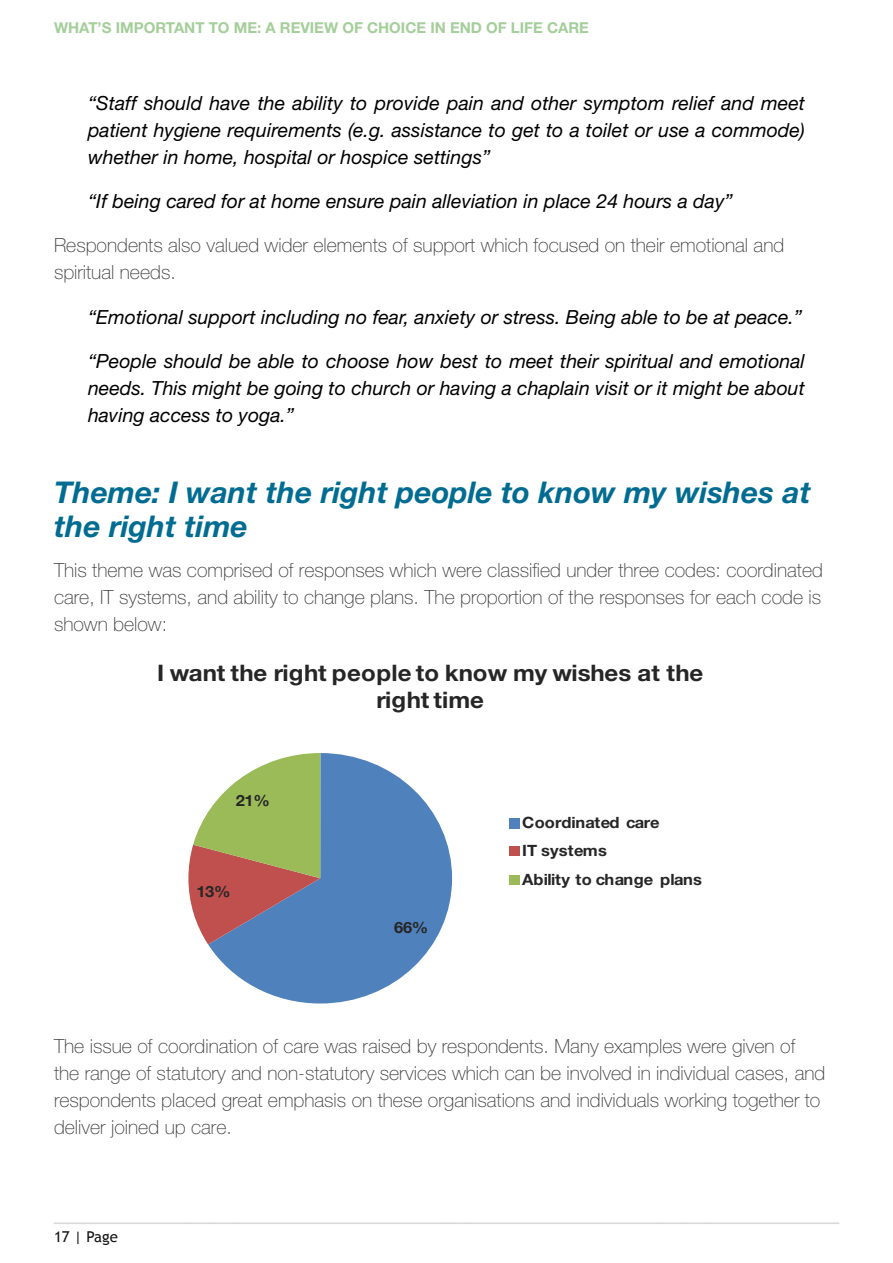
<style>
.page{position:relative;width:893px;height:1263px;background:#fff}
.page>*{position:absolute;margin:0;border:0;box-sizing:border-box;transform-origin:0 0}
.Header_2{font:italic 700 30px/34.5px "Helvetica Neue LT Std";color:#006c91}
.t1{font:700 22.8px/26.4px "Helvetica Neue LT Std";letter-spacing:.005em;color:#262626;text-align:center;scale:1.06 1}
.t2{font:100 19.5px/27px "Helvetica Neue LT Std";color:#383839}
.Italics_-_quote{font:italic 19.5px/27px "Helvetica Neue LT Std";color:#000;text-align:justify}
.t3{font:700 15.6px/28.5px "Helvetica Neue LT Std";color:#262626;scale:1.06 1}
.t4{font:700 15px "Helvetica Neue LT Std";color:#a4ce9a}
.t5{font:15px "Trebuchet MS";color:#141414}
</style>
<div class="page">
<svg style="left:54px;top:1222px;width:785px;height:2px"></svg>
<svg style="left:188px;top:753px;width:332px;height:251px"></svg>
<p class="t4" style="left:54px;top:18px;width:536px">WHAT’S IMPORTANT TO ME: A REVIEW OF CHOICE IN END OF LIFE CARE</p>
<p class="Italics_-_quote" style="left:88px;top:90px;width:718px">“Staff should have the ability to provide pain and other symptom relief and meet patient hygiene requirements (e.g. assistance to get to a toilet or use a commode) whether in home, hospital or hospice settings”</p>
<p class="Italics_-_quote" style="left:88px;top:188px;width:646px">“If being cared for at home ensure pain alleviation in place 24 hours a day”</p>
<p class="t2" style="left:54px;top:232px;width:732px">Respondents also valued wider elements of support which focused on their emotional and spiritual needs.</p>
<p class="Italics_-_quote" style="left:88px;top:303px;width:716px">“Emotional support including no fear, anxiety or stress. Being able to be at peace.”</p>
<p class="Italics_-_quote" style="left:88px;top:347px;width:718px">“People should be able to choose how best to meet their spiritual and emotional needs. This might be going to church or having a chaplain visit or it might be about having access to yoga.”</p>
<h2 class="Header_2" style="left:54px;top:474px;width:758px">Theme: I want the right people to know my wishes at the right time</h2>
<p class="t2" style="left:54px;top:557px;width:770px;text-align:justify">This theme was comprised of responses which were classified under three codes: coordinated care, IT systems, and ability to change plans. The proportion of the responses for each code is shown below:</p>
<p class="t1" style="left:157px;top:659px;width:517px">I want the right people to know my wishes at the right time</p>
<p class="t3" style="left:236px;top:786px;width:34px">21%</p>
<p class="t3" style="left:196px;top:877px;width:34px">13%</p>
<p class="t3" style="left:394px;top:913px;width:34px">66%</p>
<p class="t3" style="left:522px;top:808px;width:171px">Coordinated care<br>IT systems<br>Ability to change plans</p>
<p class="t2" style="left:54px;top:1033px;width:773px">The issue of coordination of care was raised by respondents. Many examples were given of the range of statutory and non-statutory services which can be involved in individual cases, and respondents placed great emphasis on these organisations and individuals working together to deliver joined up care.</p>
<p class="t5" style="left:54px;top:1228px;width:65px">17 | Page</p>
</div>
